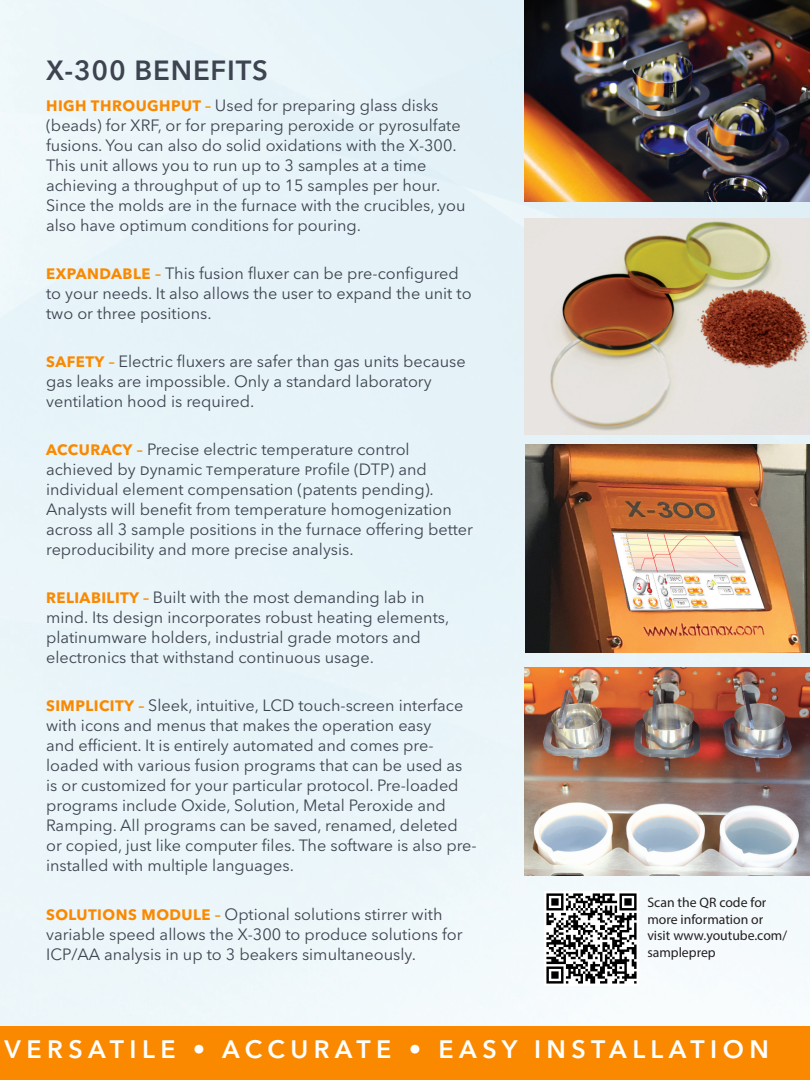
<style>
.page{position:relative;width:810px;height:1080px;background:#fff}
.page>*{position:absolute;margin:0;border:0;box-sizing:border-box;transform-origin:0 0}
.t1{font:600 27.5px "Avenir Next LT Pro";letter-spacing:.03em;color:#3e444f}
.t2{font:600 25px "Avenir Next LT Pro";letter-spacing:.22em;color:#fff}
.t3{font:16.25px/20px "Avenir Next LT Pro";color:#3e444f}
.t4{font:13.75px/16.5px "Myriad Pro";color:#231f20}
.s1{font-weight:700;font-size:15px;color:#fa8900}
.s2{font-weight:700;font-size:15px;color:#f7971d}
</style>
<div class="page">
<img style="left:0;top:0;width:810px;height:1027px">
<div style="left:0;top:1027px;width:810px;height:53px;background:#fa8900"></div>
<img style="left:524px;top:218px;width:286px;height:217px">
<img style="left:524px;top:0;width:286px;height:202px">
<img style="left:524px;top:668px;width:286px;height:207px">
<img style="left:525px;top:445px;width:285px;height:207px">
<img style="left:545px;top:892px;width:94px;height:93px">
<p class="t1" style="left:46px;top:54px;width:223px">X-300 BENEFITS</p>
<p class="t3" style="left:46px;top:95px;width:421px"><span class="s1">HIGH THROUGHPUT</span> <span class="s2">–</span> Used for preparing glass disks (beads) for XRF, or for preparing peroxide or pyrosulfate fusions. You can also do solid oxidations with the X-300.<br>This unit allows you to run up to 3 samples at a time achieving a throughput of up to 15 samples per hour.<br>Since the molds are in the furnace with the crucibles, you also have optimum conditions for pouring.</p>
<p class="t3" style="left:46px;top:263px;width:427px"><span class="s1">EXPANDABLE</span> <span class="s2">–</span> This fusion fluxer can be pre-configured to your needs. It also allows the user to expand the unit to two or three positions.</p>
<p class="t3" style="left:46px;top:351px;width:421px"><span class="s1">SAFETY</span> <span class="s2">–</span> Electric fluxers are safer than gas units because gas leaks are impossible. Only a standard laboratory ventilation hood is required.</p>
<p class="t3" style="left:46px;top:439px;width:428px"><span class="s1">ACCURACY</span> <span class="s2">–</span> Precise electric temperature control achieved by dynamic temperature profile (DTP) and individual element compensation (patents pending).<br>Analysts will benefit from temperature homogenization across all 3 sample positions in the furnace offering better reproducibility and more precise analysis.</p>
<p class="t3" style="left:46px;top:588px;width:405px"><span class="s1">RELIABILITY</span> <span class="s2">–</span> Built with the most demanding lab in mind. Its design incorporates robust heating elements, platinumware holders, industrial grade motors and electronics that withstand continuous usage.</p>
<p class="t3" style="left:46px;top:696px;width:432px"><span class="s1">SIMPLICITY</span> <span class="s2">–</span> Sleek, intuitive, LCD touch-screen interface with icons and menus that makes the operation easy<br>and efficient. It is entirely automated and comes pre&shy;loaded with various fusion programs that can be used as is or customized for your particular protocol. Pre-loaded programs include Oxide, Solution, Metal Peroxide and Ramping. All programs can be saved, renamed, deleted or copied, just like computer files. The software is also pre&shy;installed with multiple languages.</p>
<p class="t3" style="left:46px;top:904px;width:418px"><span class="s1">SOLUTIONS MODULE</span> <span class="s2">–</span> Optional solutions stirrer with variable speed allows the X-300 to produce solutions for<br>ICP/AA analysis in up to 3 beakers simultaneously.</p>
<p class="t4" style="left:647px;top:894px;width:141px">Scan the QR code for more information or visit www.youtube.com/ sampleprep</p>
<h2 class="t2" style="left:5px;top:1034px;width:766px">VERSATILE • ACCURATE • EASY INSTALLATION</h2>
</div>
